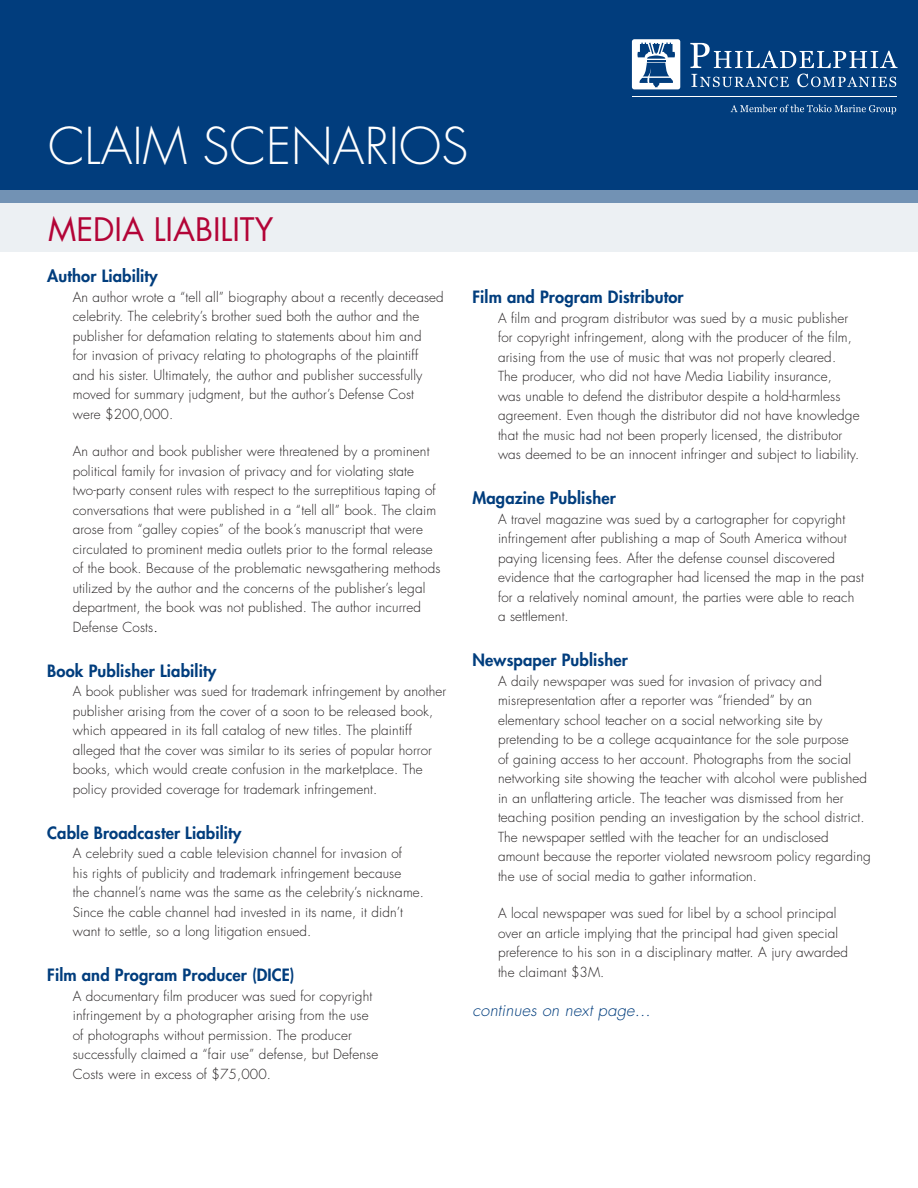
<style>
.page{position:relative;width:918px;height:1188px;background:#fff}
.page>*{position:absolute;margin:0;border:0;box-sizing:border-box;transform-origin:0 0}
.t1{font:300 49.5px "Futura";color:#fff}
.t2{font:31.5px "Futura";color:#b30437}
.t3{font:800 16.5px "Futura";letter-spacing:.01em;color:#013d7d}
.t4{font:italic 300 16.5px "Futura";letter-spacing:.01em;color:#013d7d}
.t5{font:300 13.5px/19.5px "Futura";letter-spacing:.01em;color:#231f20}
.s1{font-size:15px;color:#000}
</style>
<div class="page">
<div style="left:0;top:0;width:918px;height:202px;background:#013d7d"></div>
<div style="left:632px;top:39px;width:48px;height:50px;background:#fff;border-radius:3px"></div>
<svg style="left:690px;top:43px;width:208px;height:25px"></svg>
<svg style="left:691px;top:74px;width:98px;height:13px"></svg>
<svg style="left:797px;top:74px;width:99px;height:13px"></svg>
<svg style="left:637px;top:43px;width:38px;height:44px"></svg>
<hr style="left:633px;top:96px;width:264px;height:1px;background:#fff">
<svg style="left:731px;top:105px;width:165px;height:9px"></svg>
<svg style="left:0;top:190px;width:918px;height:62px;background:#d2dce5"></svg>
<h1 class="t1" style="left:48px;top:116px;width:422px">CLAIM SCENARIOS</h1>
<p class="t2" style="left:48px;top:209px;width:227px">MEDIA LIABILITY</p>
<p class="t3" style="left:47px;top:266px;width:112px">Author Liability</p>
<p class="t5" style="left:73px;top:287px;width:373px">An author wrote a “tell all” biography about a recently deceased celebrity. The celebrity’s brother sued both the author and the publisher for defamation relating to statements about him and<br>for invasion of privacy relating to photographs of the plaintiff<br>and his sister. Ultimately, the author and publisher successfully moved for summary judgment, but the author’s Defense Cost were $200,000.</p>
<p class="t5" style="left:73px;top:442px;width:369px">An author and book publisher were threatened by a prominent political family for invasion of privacy and for violating state two-party consent rules with respect to the surreptitious taping of conversations that were published in a “tell all” book. The claim arose from “galley copies” of the book’s manuscript that were circulated to prominent media outlets prior to the formal release of the book. Because of the problematic newsgathering methods utilized by the author and the concerns of the publisher’s legal department, the book was not published. The author incurred Defense Costs<span class="s1">.</span></p>
<p class="t3" style="left:47px;top:660px;width:171px">Book Publisher Liability</p>
<p class="t5" style="left:73px;top:682px;width:375px">A book publisher was sued for trademark infringement by another publisher arising from the cover of a soon to be released book, which appeared in its fall catalog of new titles. The plaintiff alleged that the cover was similar to its series of popular horror books, which would create confusion in the marketplace. The policy provided coverage for trademark infringement.</p>
<p class="t3" style="left:47px;top:822px;width:196px">Cable Broadcaster Liability</p>
<p class="t5" style="left:73px;top:844px;width:353px">A celebrity sued a cable television channel for invasion of<br>his rights of publicity and trademark infringement because<br>the channel’s name was the same as the celebrity’s nickname.<br>Since the cable channel had invested in its name, it didn’t want to settle, so a long litigation ensued.</p>
<p class="t3" style="left:47px;top:965px;width:249px">Film and Program Producer (DICE)</p>
<p class="t5" style="left:73px;top:986px;width:307px">A documentary film producer was sued for copyright infringement by a photographer arising from the use of photographs without permission. The producer successfully claimed a “fair use” defense, but Defense Costs were in excess of $75,000.</p>
<p class="t3" style="left:472px;top:287px;width:213px">Film and Program Distributor</p>
<p class="t5" style="left:498px;top:309px;width:363px">A film and program distributor was sued by a music publisher for copyright infringement, along with the producer of the film, arising from the use of music that was not properly cleared.<br>The producer, who did not have Media Liability insurance,<br>was unable to defend the distributor despite a hold-harmless agreement. Even though the distributor did not have knowledge that the music had not been properly licensed, the distributor was deemed to be an innocent infringer and subject to liability.</p>
<p class="t3" style="left:472px;top:488px;width:145px">Magazine Publisher</p>
<p class="t5" style="left:498px;top:510px;width:367px">A travel magazine was sued by a cartographer for copyright infringement after publishing a map of South America without paying licensing fees. After the defense counsel discovered evidence that the cartographer had licensed the map in the past for a relatively nominal amount, the parties were able to reach a settlement.</p>
<p class="t3" style="left:472px;top:650px;width:157px">Newspaper Publisher</p>
<p class="t5" style="left:498px;top:672px;width:374px">A daily newspaper was sued for invasion of privacy and misrepresentation after a reporter was “friended” by an elementary school teacher on a social networking site by pretending to be a college acquaintance for the sole purpose<br>of gaining access to her account. Photographs from the social networking site showing the teacher with alcohol were published in an unflattering article. The teacher was dismissed from her teaching position pending an investigation by the school district.<br>The newspaper settled with the teacher for an undisclosed amount because the reporter violated newsroom policy regarding the use of social media to gather information.</p>
<p class="t5" style="left:498px;top:904px;width:352px">A local newspaper was sued for libel by a school principal over an article implying that the principal had given special preference to his son in a disciplinary matter. A jury awarded the claimant $3M.</p>
<p class="t4" style="left:472px;top:1000px;width:180px">continues on next page...</p>
</div>
